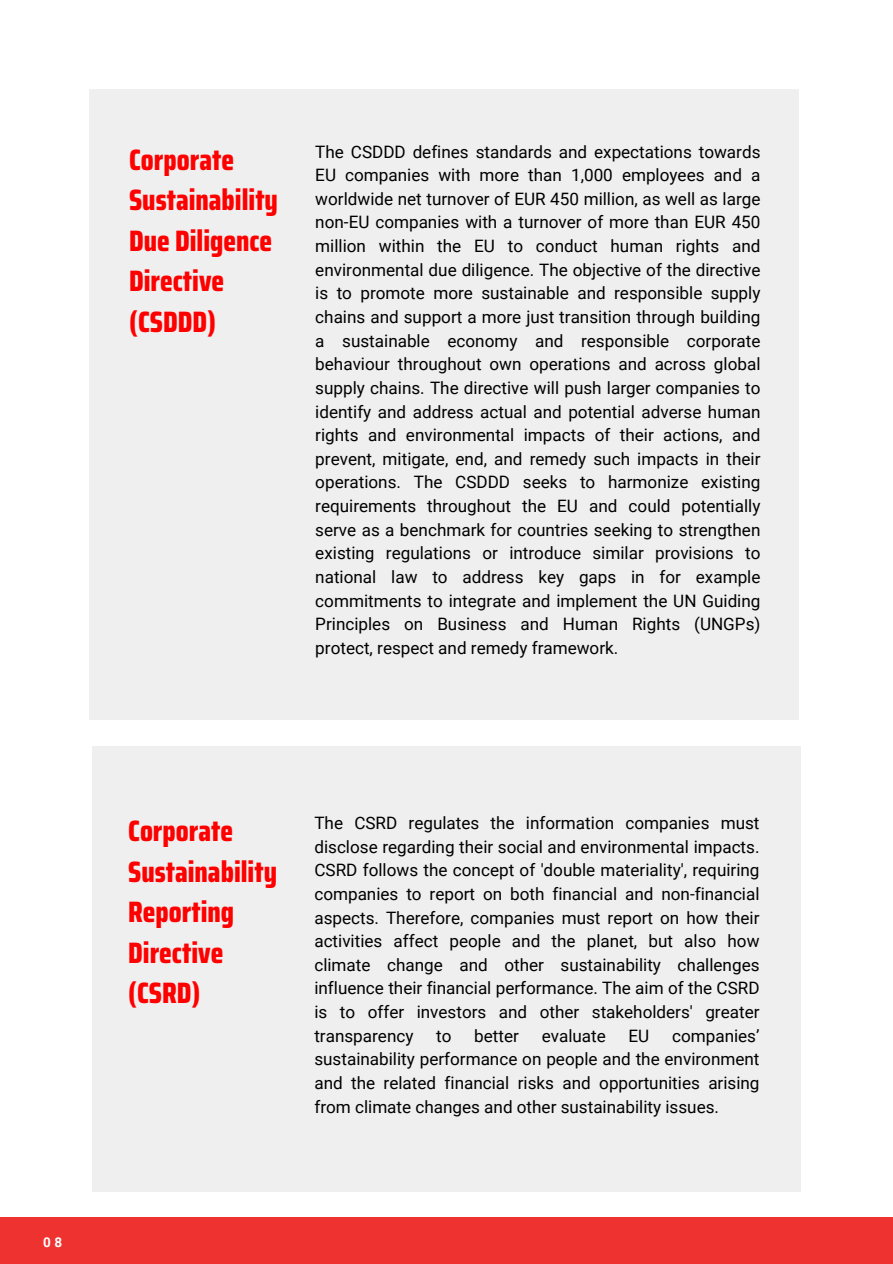
<style>
.page{position:relative;width:893px;height:1264px;background:#fff}
.page>*{position:absolute;margin:0;border:0;box-sizing:border-box;transform-origin:0 0}
.t1{font:800 29.55px/40.5px "Saira Condensed";color:#f00}
.t2{font:17.1px/23.7px "Roboto";color:#000;text-align:justify}
.t3{font:700 13.5px "Roboto";color:#fff}
</style>
<div class="page">
<div style="left:0;top:1217px;width:892px;height:46px;background:#ee3230"></div>
<div style="left:89px;top:89px;width:709px;height:631px;background:#efefef"></div>
<div style="left:92px;top:746px;width:708px;height:445px;background:#efefef"></div>
<p class="t3" style="left:43px;top:1234px;width:20px">08</p>
<h1 class="t1" style="left:129px;top:139px;width:150px">Corporate<br>Sustainability<br>Due Diligence<br>Directive (CSDDD)</h1>
<p class="t2" style="left:315px;top:140px;width:446px">The CSDDD defines standards and expectations towards EU companies with more than 1,000 employees and a worldwide net turnover of EUR 450 million, as well as large non-EU companies with a turnover of more than EUR 450 million within the EU to conduct human rights and environmental due diligence. The objective of the directive is to promote more sustainable and responsible supply chains and support a more just transition through building a sustainable economy and responsible corporate behaviour throughout own operations and across global supply chains. The directive will push larger companies to identify and address actual and potential adverse human rights and environmental impacts of their actions, and prevent, mitigate, end, and remedy such impacts in their operations. The CSDDD seeks to harmonize existing requirements throughout the EU and could potentially serve as a benchmark for countries seeking to strengthen existing regulations or introduce similar provisions to national law to address key gaps in for example commitments to integrate and implement the UN Guiding Principles on Business and Human Rights (UNGPs) protect, respect and remedy framework.</p>
<h1 class="t1" style="left:128px;top:810px;width:150px">Corporate<br>Sustainability<br>Reporting<br>Directive (CSRD)</h1>
<p class="t2" style="left:314px;top:811px;width:446px">The CSRD regulates the information companies must disclose regarding their social and environmental impacts.<br>CSRD follows the concept of 'double materiality', requiring companies to report on both financial and non-financial aspects. Therefore, companies must report on how their activities affect people and the planet, but also how climate change and other sustainability challenges influence their financial performance. The aim of the CSRD is to offer investors and other stakeholders' greater transparency</p>
<p class="t2" style="left:314px;top:1024px;width:446px;text-indent:357px">companies’ sustainability performance on people and the environment and the related financial risks and opportunities arising from climate changes and other sustainability issues.</p>
<p class="t2" style="left:436px;top:1024px;width:17px">to</p>
<p class="t2" style="left:474px;top:1024px;width:46px">better</p>
<p class="t2" style="left:541px;top:1024px;width:66px">evaluate</p>
<p class="t2" style="left:628px;top:1024px;width:22px">EU</p>
</div>
